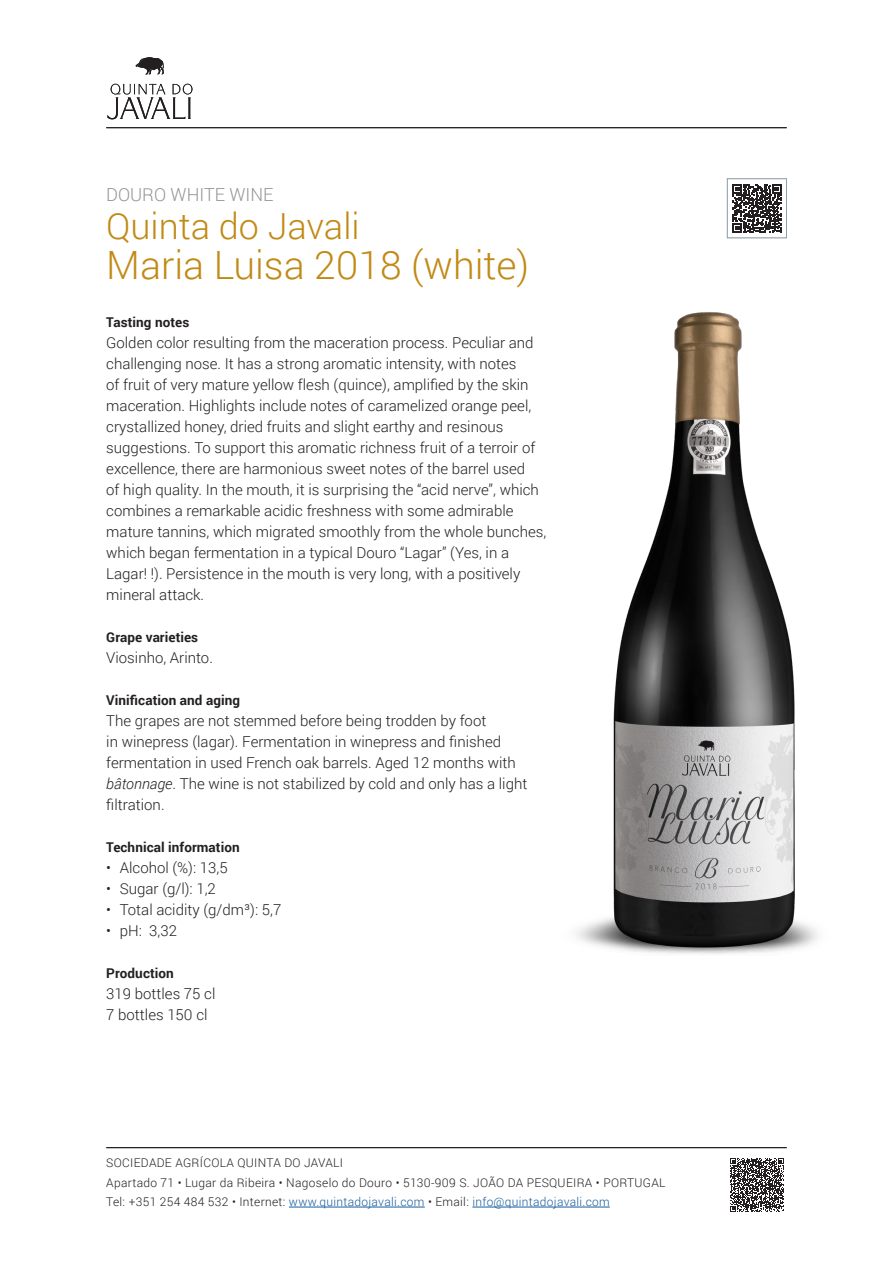
<style>
.page{position:relative;width:893px;height:1263px;background:#fff}
.page>*{position:absolute;margin:0;border:0;box-sizing:border-box;transform-origin:0 0}
.Nome_TOC{font:300 39px "Roboto";color:#c18a15}
.Marca{font:300 36px "Roboto";color:#c18a15}
.Categoria{font:300 18px "Roboto";color:#939598}
.texto{font:300 15px/21px "Roboto";color:#231f20}
.t2{font:700 13.5px "Roboto";letter-spacing:.005em;color:#231f20}
.t1{font:300 12px/19.5px "Roboto";letter-spacing:.025em;color:#231f20}
.s1{font-style:italic}
.s2{color:#175d9e}
</style>
<div class="page">
<svg style="left:730px;top:1158px;width:54px;height:53px"></svg>
<img style="left:576px;top:312px;width:242px;height:642px">
<svg style="left:733px;top:184px;width:48px;height:49px"></svg>
<div style="left:727px;top:178px;width:60px;height:60px;border:1px solid #94a0a9"></div>
<hr style="left:289px;top:1207px;width:136px;height:1px;background:#175d9e">
<hr style="left:472px;top:1207px;width:138px;height:1px;background:#175d9e">
<svg style="left:107px;top:84px;width:85px;height:35px"></svg>
<svg style="left:135px;top:57px;width:29px;height:17px"></svg>
<hr style="left:106px;top:127px;width:681px;height:1px;background:#231f20">
<hr style="left:106px;top:1147px;width:681px;height:1px;background:#231f20">
<p class="Categoria" style="left:106px;top:182px;width:169px">DOURO WHITE WINE</p>
<p class="Marca" style="left:106px;top:201px;width:255px">Quinta do Javali</p>
<p class="Nome_TOC" style="left:106px;top:238px;width:424px">Maria Luisa 2018 (white)</p>
<p class="t2" style="left:106px;top:313px;width:85px">Tasting notes</p>
<p class="texto" style="left:106px;top:332px;width:441px">Golden color resulting from the maceration process. Peculiar and challenging nose. It has a strong aromatic intensity, with notes<br>of fruit of very mature yellow flesh (quince), amplified by the skin maceration. Highlights include notes of caramelized orange peel, crystallized honey, dried fruits and slight earthy and resinous suggestions. To support this aromatic richness fruit of a terroir of excellence, there are harmonious sweet notes of the barrel used<br>of high quality. In the mouth, it is surprising the “acid nerve”, which combines a remarkable acidic freshness with some admirable mature tannins, which migrated smoothly from the whole bunches, which began fermentation in a typical Douro “Lagar” (Yes, in a Lagar! !). Persistence in the mouth is very long, with a positively mineral attack.</p>
<p class="t2" style="left:106px;top:628px;width:93px">Grape varieties</p>
<p class="texto" style="left:106px;top:647px;width:108px">Viosinho, Arinto.</p>
<p class="t2" style="left:106px;top:691px;width:135px">Vinification and aging</p>
<p class="texto" style="left:106px;top:710px;width:423px">The grapes are not stemmed before being trodden by foot<br>in winepress (lagar). Fermentation in winepress and finished fermentation in used French oak barrels. Aged 12 months with <span class="s1">bâtonnage</span>. The wine is not stabilized by cold and only has a light filtration.</p>
<p class="t2" style="left:106px;top:838px;width:135px">Technical information</p>
<p class="texto" style="left:106px;top:857px;width:123px">• Alcohol (%): 13,5</p>
<p class="texto" style="left:106px;top:878px;width:111px">• Sugar (g/l): 1,2</p>
<p class="texto" style="left:106px;top:899px;width:177px">• Total acidity (g/dm³): 5,7</p>
<p class="texto" style="left:106px;top:920px;width:72px">• pH: 3,32</p>
<p class="t2" style="left:106px;top:964px;width:69px">Production</p>
<p class="texto" style="left:106px;top:983px;width:111px">319 bottles 75 cl</p>
<p class="texto" style="left:106px;top:1004px;width:103px">7 bottles 150 cl</p>
<p class="t1" style="left:106px;top:1153px;width:561px">SOCIEDADE AGRÍCOLA QUINTA DO JAVALI<br>Apartado 71 • Lugar da Ribeira • Nagoselo do Douro • 5130-909 S. JOÃO DA PESQUEIRA • PORTUGAL<br>Tel: +351 254 484 532 • Internet: <span class="s2">www.quintadojavali.com</span> • Email: <span class="s2">info@quintadojavali.com</span></p>
</div>
